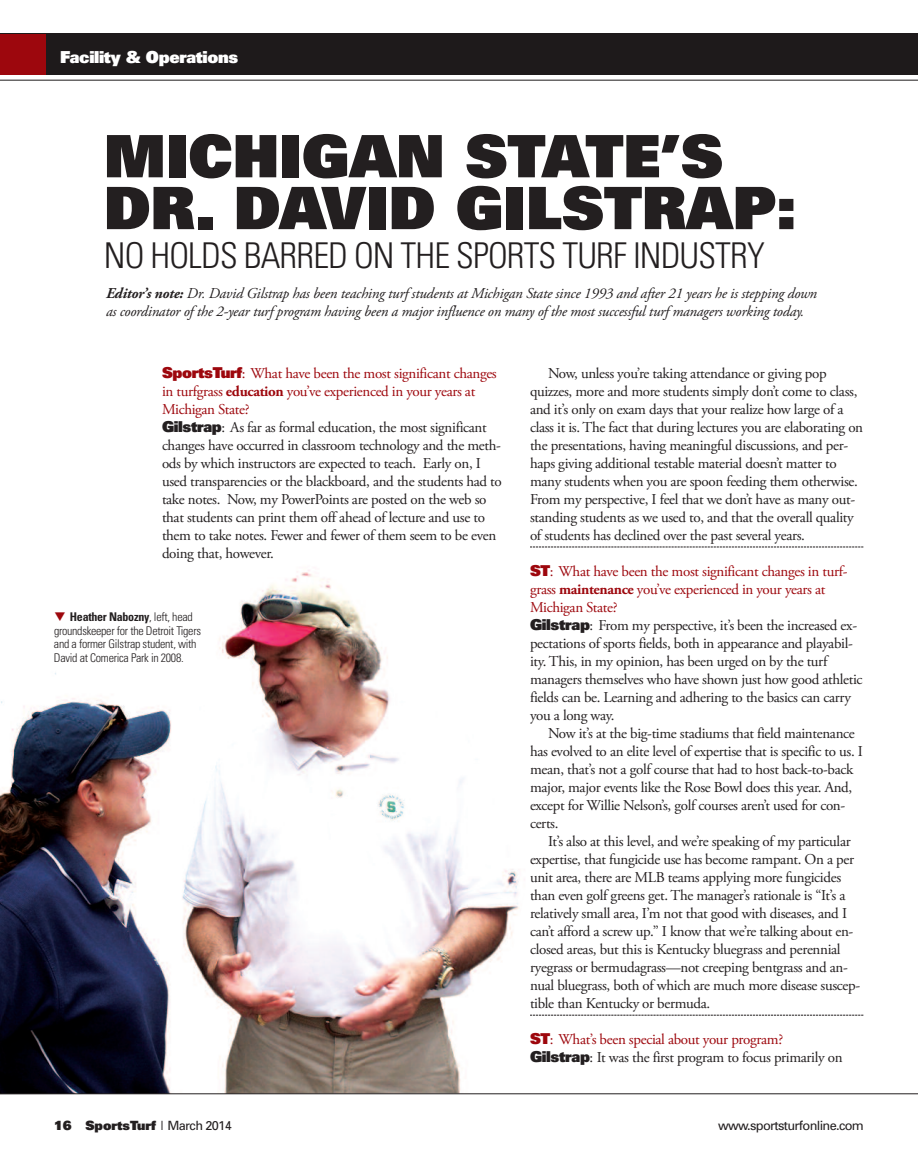
<style>
.page{position:relative;width:918px;height:1175px;background:#fff}
.page>*{position:absolute;margin:0;border:0;box-sizing:border-box;transform-origin:0 0}
.t1{font:900 58.5px/51.8px "Univers";color:#231f20}
.t2{font:300 condensed 35.55px "Univers";letter-spacing:-.025em;color:#231f20}
.t3{font:900 16.5px "Univers";letter-spacing:-.02em;color:#fff}
.t4{font:15px/18px "Adobe Garamond Pro";letter-spacing:-.025em;color:#231f20}
.t5{font:italic 15px/18px "Adobe Garamond Pro";letter-spacing:-.015em;color:#231f20}
.t6{font:15px "Adobe Garamond Pro";letter-spacing:-.025em;color:#9d070d}
.t7{font:12.75px "Univers";letter-spacing:-.05em;color:#231f20}
.t8{font:900 12.75px "Univers";color:#231f20}
.t9{font:300 condensed 12px/13.5px "Univers";letter-spacing:-.025em;color:#231f20}
.s1{font-weight:700}
.s2{font-family:"Univers";font-weight:900;color:#9d070d}
.s3{color:#9d070d}
.s4{font-weight:700;color:#9d070d}
.s5{font-family:"Univers";font-weight:900}
.s6{font-weight:400}
</style>
<div class="page">
<div style="left:0;top:34px;width:918px;height:41px;background:#1e1a1b"></div>
<div style="left:0;top:34px;width:46px;height:41px;background:#9d070d"></div>
<svg style="left:530px;top:546px;width:333px;height:1px"></svg>
<svg style="left:530px;top:1014px;width:333px;height:1px"></svg>
<hr style="left:0;top:80px;width:918px;height:1px;background:#1e1a1b">
<img style="left:0;top:570px;width:519px;height:523px">
<hr style="left:0;top:1093px;width:918px;height:1px;background:#231f20">
<p class="t3" style="left:60px;top:51px;width:179px">Facility &amp; Operations</p>
<p class="t1" style="left:104px;top:136px;width:694px">MICHIGAN STATE’S<br>DR. DAVID GILSTRAP:</p>
<p class="t2" style="left:104px;top:242px;width:662px">NO HOLDS BARRED ON THE SPORTS TURF INDUSTRY</p>
<p class="t5" style="left:106px;top:285px;width:713px"><span class="s1">Editor’s note:</span> Dr. David Gilstrap has been teaching turf students at Michigan State since 1993 and after 21 years he is stepping down as coordinator of the 2-year turf program having been a major influence on many of the most successful turf managers working today.</p>
<p class="t4" style="left:162px;top:366px;width:341px"><span class="s2">SportsTurf</span><span class="s3">: What have been the most significant changes in turfgrass</span> <span class="s4">education</span> <span class="s3">you’ve experienced in your years at Michigan State?<br></span><span class="s5">Gilstrap</span>: As far as formal education, the most significant changes have occurred in classroom technology and the meth&shy;ods by which instructors are expected to teach. Early on, I used transparencies or the blackboard, and the students had to take notes. Now, my PowerPoints are posted on the web so that students can print them off ahead of lecture and use to them to take notes. Fewer and fewer of them seem to be even doing that, however.</p>
<p class="t9" style="left:54px;top:611px;width:149px"><span class="s3">❑</span> <span class="s1">Heather Nabozny</span>, left, head groundskeeper for the Detroit Tigers and a former Gilstrap student, with David at Comerica Park in 2008.</p>
<p class="t4" style="left:530px;top:366px;width:335px;text-indent:18px">Now, unless you’re taking attendance or giving pop quizzes, more and more students simply don’t come to class, and it’s only on exam days that your realize how large of a class it is. The fact that during lectures you are elaborating on the presentations, having meaningful discussions, and per&shy;haps giving additional testable material doesn’t matter to many students when you are spoon feeding them otherwise.<br>From my perspective, I feel that we don’t have as many out&shy;standing students as we used to, and that the overall quality of students has declined over the past several years.</p>
<p class="t6" style="left:530px;top:565px;width:319px"><span class="s5">ST</span>: What have been the most significant changes in turf-</p>
<p class="t6" style="left:530px;top:583px;width:297px">grass <span class="s1">maintenance</span> you’ve experienced in your years at</p>
<p class="t6" style="left:530px;top:601px;width:89px">Michigan State?</p>
<p class="t4" style="left:530px;top:618px;width:329px"><span class="s5">Gilstrap</span>: From my perspective, it’s been the increased ex-</p>
<p class="t4" style="left:530px;top:636px;width:324px">pectations of sports fields, both in appearance and playabil-</p>
<p class="t4" style="left:530px;top:654px;width:299px">ity. This, in my opinion, has been urged on by the turf</p>
<p class="t4" style="left:530px;top:672px;width:334px">managers themselves who have shown just how good athletic</p>
<p class="t4" style="left:530px;top:690px;width:323px">fields can be. Learning and adhering to the basics can carry</p>
<p class="t4" style="left:530px;top:708px;width:86px">you a long way.</p>
<p class="t4" style="left:548px;top:726px;width:308px">Now it’s at the big-time stadiums that field maintenance</p>
<p class="t4" style="left:530px;top:744px;width:334px">has evolved to an elite level of expertise that is specific to us. I</p>
<p class="t4" style="left:530px;top:762px;width:325px">mean, that’s not a golf course that had to host back-to-back</p>
<p class="t4" style="left:530px;top:780px;width:324px">major, major events like the Rose Bowl does this year. And,</p>
<p class="t4" style="left:530px;top:798px;width:317px">except for Willie Nelson’s, golf courses aren’t used for con-</p>
<p class="t4" style="left:530px;top:816px;width:30px">certs.</p>
<p class="t4" style="left:548px;top:834px;width:304px">It’s also at this level, and we’re speaking of my particular</p>
<p class="t4" style="left:530px;top:852px;width:326px">expertise, that fungicide use has become rampant. On a per</p>
<p class="t4" style="left:530px;top:870px;width:313px">unit area, there are MLB teams applying more fungicides</p>
<p class="t4" style="left:530px;top:888px;width:317px">than even golf greens get. The manager’s rationale is “It’s a</p>
<p class="t4" style="left:530px;top:906px;width:319px">relatively small area, I’m not that good with diseases, and I</p>
<p class="t4" style="left:530px;top:924px;width:325px">can’t afford a screw up.” I know that we’re talking about en-</p>
<p class="t4" style="left:530px;top:942px;width:312px">closed areas, but this is Kentucky bluegrass and perennial</p>
<p class="t4" style="left:530px;top:960px;width:319px">ryegrass or bermudagrass—not creeping bentgrass and an-</p>
<p class="t4" style="left:530px;top:978px;width:332px">nual bluegrass, both of which are much more disease suscep-</p>
<p class="t4" style="left:530px;top:996px;width:182px">tible than Kentucky or bermuda.</p>
<p class="t4" style="left:530px;top:1032px;width:314px"><span class="s2">ST</span><span class="s3">: What’s been special about your program?<br></span><span class="s5">Gilstrap</span>: It was the first program to focus primarily on</p>
<p class="t8" style="left:54px;top:1120px;width:179px">16 SportsTurf <span class="s6">| March 2014</span></p>
<p class="t7" style="left:718px;top:1120px;width:147px">www.sportsturfonline.com</p>
</div>
